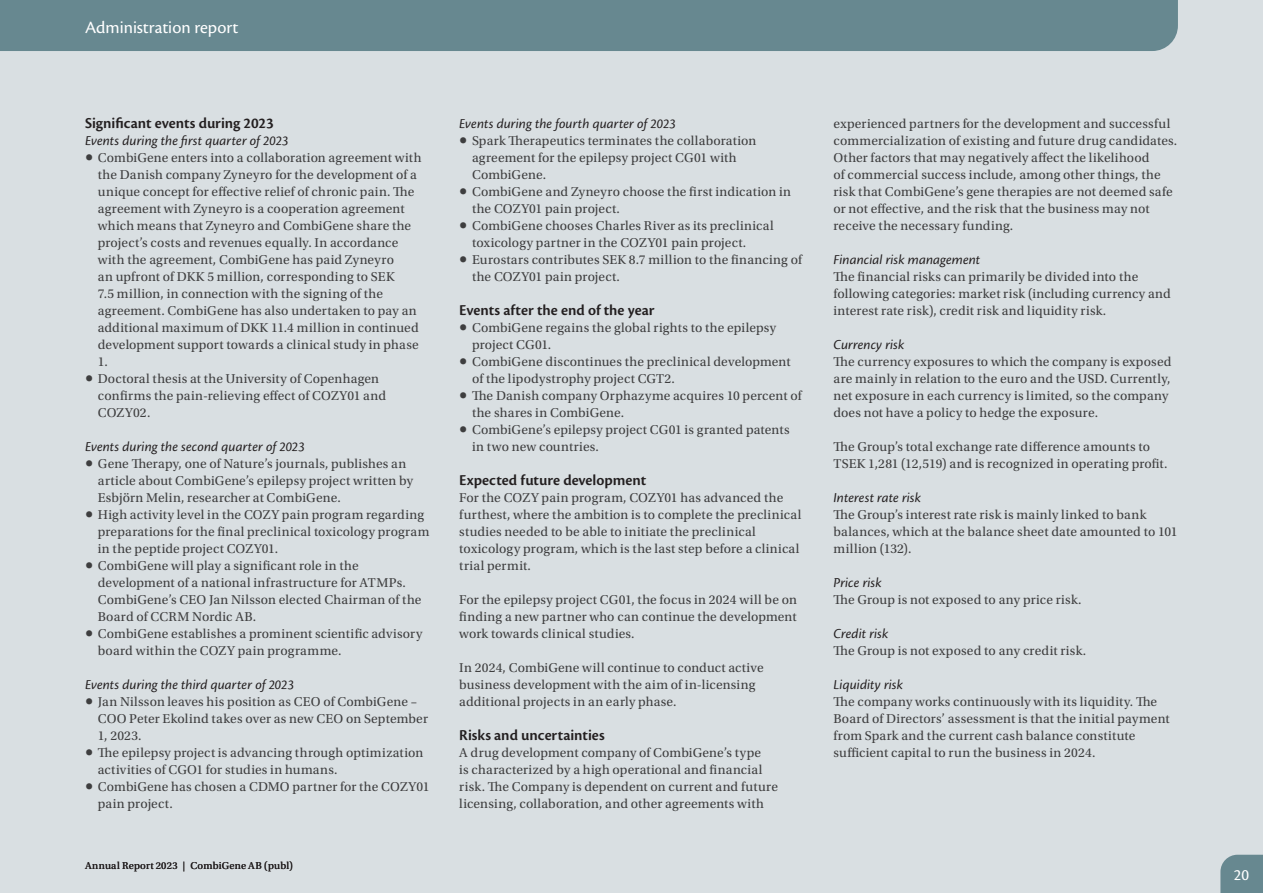
<style>
.page{position:relative;width:1263px;height:893px;background:#d9dfe2}
.page>*{position:absolute;margin:0;border:0;box-sizing:border-box;transform-origin:0 0}
.t1{font:18px "Cronos Pro";color:#fff}
.t2{font:16.5px "Cronos Pro";color:#fff}
.t3{font:600 15.75px "Cronos Pro";color:#231f20}
.t4{font:italic 14.25px "Cronos Pro";letter-spacing:.005em;color:#231f20}
.t5{font:13.5px/17px "Utopia Std";letter-spacing:.01em;color:#3e3e3f}
.t6{font:13.5px/17px "Utopia Std";letter-spacing:.035em;color:#3e3e3f}
.t7{font:10.5px "Utopia Std";letter-spacing:.02em;color:#231f20}
.s1{font-size:20.25px}
</style>
<div class="page">
<div style="left:1220px;top:855px;width:43px;height:38px;background:#678890"></div>
<div style="left:0;top:0;width:1178px;height:51px;background:#678890"></div>
<h1 class="t1" style="left:85px;top:17px;width:155px">Administration report</h1>
<h1 class="t1" style="left:85px;top:17px;width:22px">XX</h1>
<p class="t3" style="left:85px;top:114px;width:190px">Significant events during 2023</p>
<p class="t4" style="left:85px;top:132px;width:205px">Events during the first quarter of 2023</p>
<p class="t5" style="left:98px;top:149px;width:325px;text-indent:-13px"><span class="s1">•</span> CombiGene enters into a collaboration agreement with the Danish company Zyneyro for the development of a unique concept for effective relief of chronic pain. The agreement with Zyneyro is a cooperation agreement which means that Zyneyro and CombiGene share the project’s costs and revenues equally. In accordance with the agreement, CombiGene has paid Zyneyro<br>an upfront of DKK 5 million, corresponding to SEK<br>7.5 million, in connection with the signing of the agreement. CombiGene has also undertaken to pay an additional maximum of DKK 11.4 million in continued development support towards a clinical study in phase 1.</p>
<p class="t5" style="left:98px;top:370px;width:290px;text-indent:-13px"><span class="s1">•</span> Doctoral thesis at the University of Copenhagen confirms the pain-relieving effect of COZY01 and<br>COZY02.</p>
<p class="t4" style="left:85px;top:438px;width:221px">Events during the second quarter of 2023</p>
<p class="t5" style="left:98px;top:455px;width:317px;text-indent:-13px"><span class="s1">•</span> Gene Therapy, one of Nature’s journals, publishes an article about CombiGene’s epilepsy project written by<br>Esbjörn Melin, researcher at CombiGene.</p>
<p class="t5" style="left:98px;top:506px;width:333px;text-indent:-13px"><span class="s1">•</span> High activity level in the COZY pain program regarding preparations for the final preclinical toxicology program in the peptide project COZY01.</p>
<p class="t5" style="left:98px;top:557px;width:325px;text-indent:-13px"><span class="s1">•</span> CombiGene will play a significant role in the development of a national infrastructure for ATMPs.<br>CombiGene’s CEO Jan Nilsson elected Chairman of the Board of CCRM Nordic AB.</p>
<p class="t6" style="left:98px;top:625px;width:326px;text-indent:-13px"><span class="s1">•</span> CombiGene establishes a prominent scientific advisory board within the COZY pain programme.</p>
<p class="t4" style="left:85px;top:676px;width:210px">Events during the third quarter of 2023</p>
<p class="t5" style="left:98px;top:693px;width:332px;text-indent:-13px"><span class="s1">•</span> Jan Nilsson leaves his position as CEO of CombiGene –<br>COO Peter Ekolind takes over as new CEO on September<br>1, 2023.</p>
<p class="t5" style="left:98px;top:744px;width:327px;text-indent:-13px"><span class="s1">•</span> The epilepsy project is advancing through optimization activities of CGO1 for studies in humans.</p>
<p class="t5" style="left:98px;top:778px;width:333px;text-indent:-13px"><span class="s1">•</span> CombiGene has chosen a CDMO partner for the COZY01 pain project.</p>
<p class="t7" style="left:85px;top:860px;width:209px">Annual Report 2023 | CombiGene AB (publ)</p>
<p class="t4" style="left:459px;top:115px;width:218px">Events during the fourth quarter of 2023</p>
<p class="t5" style="left:472px;top:132px;width:286px;text-indent:-13px"><span class="s1">•</span> Spark Therapeutics terminates the collaboration agreement for the epilepsy project CG01 with<br>CombiGene.</p>
<p class="t5" style="left:472px;top:183px;width:321px;text-indent:-13px"><span class="s1">•</span> CombiGene and Zyneyro choose the first indication in the COZY01 pain project.</p>
<p class="t5" style="left:472px;top:217px;width:303px;text-indent:-13px"><span class="s1">•</span> CombiGene chooses Charles River as its preclinical toxicology partner in the COZY01 pain project.</p>
<p class="t5" style="left:472px;top:251px;width:332px;text-indent:-13px"><span class="s1">•</span> Eurostars contributes SEK 8.7 million to the financing of the COZY01 pain project.</p>
<p class="t3" style="left:459px;top:301px;width:197px">Events after the end of the year</p>
<p class="t5" style="left:472px;top:319px;width:306px;text-indent:-13px"><span class="s1">•</span> CombiGene regains the global rights to the epilepsy project CG01.</p>
<p class="t5" style="left:472px;top:353px;width:320px;text-indent:-13px"><span class="s1">•</span> CombiGene discontinues the preclinical development of the lipodystrophy project CGT2.</p>
<p class="t5" style="left:472px;top:387px;width:332px;text-indent:-13px"><span class="s1">•</span> The Danish company Orphazyme acquires 10 percent of the shares in CombiGene.</p>
<p class="t5" style="left:472px;top:421px;width:319px;text-indent:-13px"><span class="s1">•</span> CombiGene’s epilepsy project CG01 is granted patents in two new countries.</p>
<p class="t3" style="left:459px;top:471px;width:189px">Expected future development</p>
<p class="t5" style="left:459px;top:489px;width:344px">For the COZY pain program, COZY01 has advanced the furthest, where the ambition is to complete the preclinical studies needed to be able to initiate the preclinical toxicology program, which is the last step before a clinical trial permit.</p>
<p class="t5" style="left:459px;top:591px;width:339px;text-align:justify">For the epilepsy project CG01, the focus in 2024 will be on finding a new partner who can continue the development work towards clinical studies.</p>
<p class="t5" style="left:459px;top:659px;width:306px">In 2024, CombiGene will continue to conduct active business development with the aim of in-licensing additional projects in an early phase.</p>
<p class="t3" style="left:459px;top:726px;width:147px">Risks and uncertainties</p>
<p class="t5" style="left:459px;top:744px;width:320px">A drug development company of CombiGene’s type<br>is characterized by a high operational and financial risk. The Company is dependent on current and future licensing, collaboration, and other agreements with</p>
<p class="t5" style="left:833px;top:115px;width:345px">experienced partners for the development and successful commercialization of existing and future drug candidates.<br>Other factors that may negatively affect the likelihood<br>of commercial success include, among other things, the risk that CombiGene’s gene therapies are not deemed safe or not effective, and the risk that the business may not receive the necessary funding.</p>
<p class="t4" style="left:833px;top:251px;width:148px">Financial risk management</p>
<p class="t5" style="left:833px;top:268px;width:339px">The financial risks can primarily be divided into the following categories: market risk (including currency and interest rate risk), credit risk and liquidity risk.</p>
<p class="t4" style="left:833px;top:336px;width:72px">Currency risk</p>
<p class="t5" style="left:833px;top:353px;width:340px">The currency exposures to which the company is exposed are mainly in relation to the euro and the USD. Currently, net exposure in each currency is limited, so the company does not have a policy to hedge the exposure.</p>
<p class="t5" style="left:833px;top:438px;width:335px">The Group’s total exchange rate difference amounts to<br>TSEK 1,281 (12,519) and is recognized in operating profit.</p>
<p class="t4" style="left:833px;top:489px;width:89px">Interest rate risk</p>
<p class="t5" style="left:833px;top:506px;width:345px">The Group’s interest rate risk is mainly linked to bank balances, which at the balance sheet date amounted to 101 million (132).</p>
<p class="t4" style="left:833px;top:574px;width:50px">Price risk</p>
<p class="t5" style="left:833px;top:591px;width:250px">The Group is not exposed to any price risk.</p>
<p class="t4" style="left:833px;top:625px;width:56px">Credit risk</p>
<p class="t5" style="left:833px;top:642px;width:254px">The Group is not exposed to any credit risk.</p>
<p class="t4" style="left:833px;top:676px;width:71px">Liquidity risk</p>
<p class="t5" style="left:833px;top:693px;width:338px">The company works continuously with its liquidity. The Board of Directors’ assessment is that the initial payment from Spark and the current cash balance constitute sufficient capital to run the business in 2024.</p>
<p class="t2" style="left:1234px;top:866px;width:17px">20</p>
</div>
